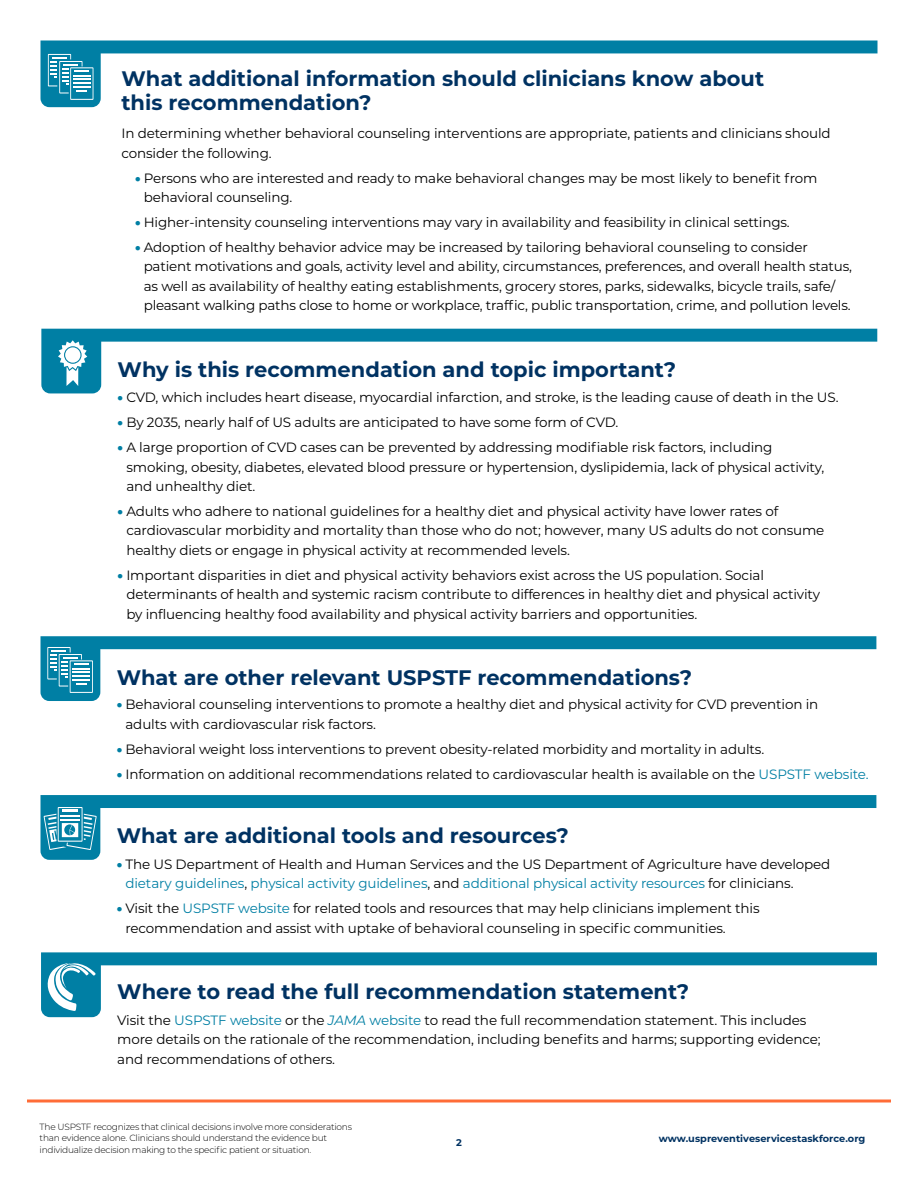
<style>
.page{position:relative;width:918px;height:1188px;background:#fff}
.page>*{position:absolute;margin:0;border:0;box-sizing:border-box;transform-origin:0 0}
.t1{font:700 21px/24px "Montserrat";color:#003262}
.t2{font:13.5px/19.5px "Montserrat";letter-spacing:-.01em;color:#000}
.t3{font:700 9.75px "Montserrat";letter-spacing:.005em;color:#003262}
.t4{font:300 9px/11.7px "Montserrat";letter-spacing:-.025em;color:#000}
.s1{font-weight:900;color:#007fa4}
.s2{color:#007fa4}
.s3{font-style:italic;color:#007fa4}
</style>
<div class="page">
<svg style="left:41px;top:329px;width:836px;height:64px"></svg>
<svg style="left:58px;top:340px;width:29px;height:46px"></svg>
<hr style="left:27px;top:1100px;width:864px;height:2px;background:#ff6c37">
<svg style="left:40px;top:40px;width:838px;height:67px"></svg>
<svg style="left:48px;top:54px;width:45px;height:46px"></svg>
<svg style="left:40px;top:636px;width:836px;height:65px"></svg>
<svg style="left:47px;top:647px;width:46px;height:46px"></svg>
<svg style="left:41px;top:952px;width:836px;height:65px"></svg>
<svg style="left:45px;top:963px;width:51px;height:48px"></svg>
<svg style="left:40px;top:795px;width:836px;height:65px"></svg>
<svg style="left:44px;top:807px;width:53px;height:43px;background:#4ca4be"></svg>
<h2 class="t1" style="left:122px;top:66px;width:644px">What additional information should clinicians know about this recommendation?</h2>
<p class="t2" style="left:122px;top:123px;width:711px">In determining whether behavioral counseling interventions are appropriate, patients and clinicians should consider the following.</p>
<p class="t2" style="left:144px;top:167px;width:675px;text-indent:-9px"><span class="s1">•</span> Persons who are interested and ready to make behavioral changes may be most likely to benefit from behavioral counseling.</p>
<p class="t2" style="left:135px;top:212px;width:656px"><span class="s1">•</span> Higher-intensity counseling interventions may vary in availability and feasibility in clinical settings.</p>
<p class="t2" style="left:144px;top:237px;width:710px;text-indent:-9px"><span class="s1">•</span> Adoption of healthy behavior advice may be increased by tailoring behavioral counseling to consider patient motivations and goals, activity level and ability, circumstances, preferences, and overall health status, as well as availability of healthy eating establishments, grocery stores, parks, sidewalks, bicycle trails, safe/ pleasant walking paths close to home or workplace, traffic, public transportation, crime, and pollution levels.</p>
<h2 class="t1" style="left:118px;top:356px;width:560px">Why is this recommendation and topic important?</h2>
<p class="t2" style="left:118px;top:387px;width:723px"><span class="s1">•</span> CVD, which includes heart disease, myocardial infarction, and stroke, is the leading cause of death in the US.</p>
<p class="t2" style="left:118px;top:412px;width:502px"><span class="s1">•</span> By 2035, nearly half of US adults are anticipated to have some form of CVD.</p>
<p class="t2" style="left:126px;top:437px;width:700px;text-indent:-9px"><span class="s1">•</span> A large proportion of CVD cases can be prevented by addressing modifiable risk factors, including smoking, obesity, diabetes, elevated blood pressure or hypertension, dyslipidemia, lack of physical activity, and unhealthy diet.</p>
<p class="t2" style="left:126px;top:501px;width:700px;text-indent:-9px"><span class="s1">•</span> Adults who adhere to national guidelines for a healthy diet and physical activity have lower rates of cardiovascular morbidity and mortality than those who do not; however, many US adults do not consume healthy diets or engage in physical activity at recommended levels.</p>
<p class="t2" style="left:126px;top:565px;width:695px;text-indent:-9px"><span class="s1">•</span> Important disparities in diet and physical activity behaviors exist across the US population. Social determinants of health and systemic racism contribute to differences in healthy diet and physical activity by influencing healthy food availability and physical activity barriers and opportunities.</p>
<h2 class="t1" style="left:117px;top:664px;width:577px">What are other relevant USPSTF recommendations?</h2>
<p class="t2" style="left:125px;top:694px;width:694px;text-indent:-9px"><span class="s1">•</span> Behavioral counseling interventions to promote a healthy diet and physical activity for CVD prevention in adults with cardiovascular risk factors.</p>
<p class="t2" style="left:117px;top:739px;width:649px"><span class="s1">•</span> Behavioral weight loss interventions to prevent obesity-related morbidity and mortality in adults.</p>
<p class="t2" style="left:117px;top:764px;width:754px"><span class="s1">•</span> Information on additional recommendations related to cardiovascular health is available on the <span class="s2">USPSTF website.</span></p>
<h2 class="t1" style="left:117px;top:823px;width:454px">What are additional tools and resources?</h2>
<p class="t2" style="left:125px;top:854px;width:706px;text-indent:-9px"><span class="s1">•</span> The US Department of Health and Human Services and the US Department of Agriculture have developed <span class="s2">dietary guidelines</span>, <span class="s2">physical activity guidelines</span>, and <span class="s2">additional physical activity resources</span> for clinicians.</p>
<p class="t2" style="left:125px;top:898px;width:636px;text-indent:-9px"><span class="s1">•</span> Visit the <span class="s2">USPSTF website</span> for related tools and resources that may help clinicians implement this recommendation and assist with uptake of behavioral counseling in specific communities.</p>
<h2 class="t1" style="left:117px;top:978px;width:574px">Where to read the full recommendation statement?</h2>
<p class="t2" style="left:117px;top:1010px;width:705px">Visit the <span class="s2">USPSTF website</span> or the <span class="s3">JAMA</span> <span class="s2">website</span> to read the full recommendation statement. This includes more details on the rationale of the recommendation, including benefits and harms; supporting evidence; and recommendations of others.</p>
<p class="t4" style="left:40px;top:1120px;width:314px">The USPSTF recognizes that clinical decisions involve more considerations than evidence alone. Clinicians should understand the evidence but individualize decision making to the specific patient or situation.</p>
<p class="t3" style="left:659px;top:1132px;width:208px">www.uspreventiveservicestaskforce.org</p>
<p class="t3" style="left:456px;top:1136px;width:7px">2</p>
</div>
